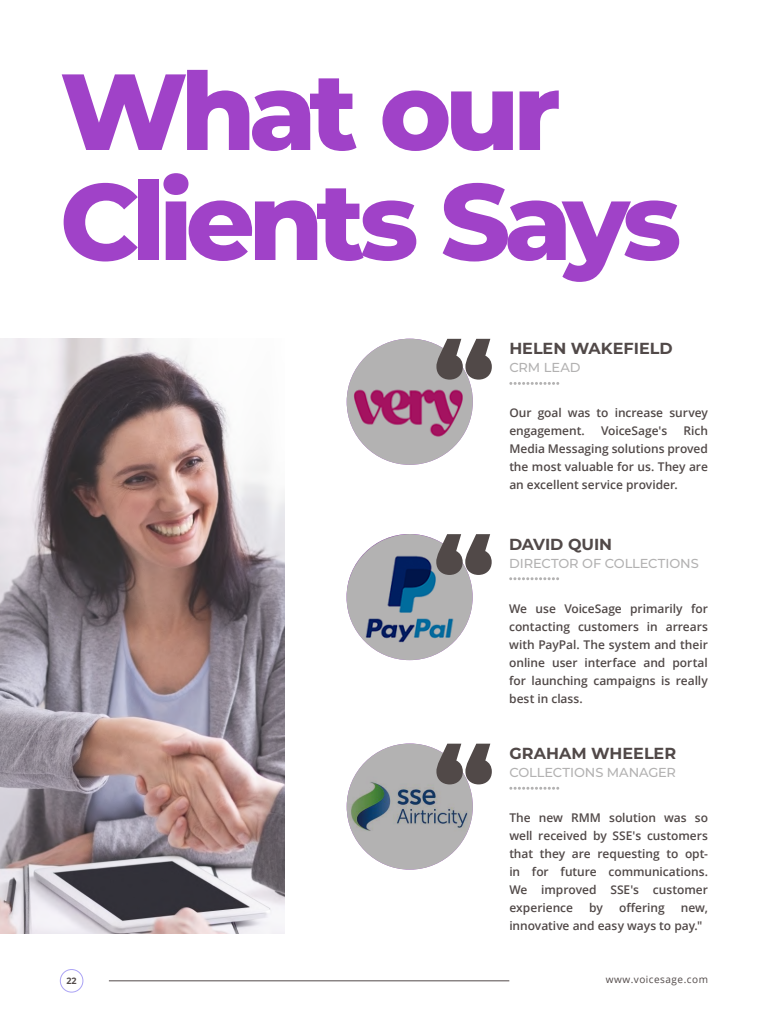
<style>
.page{position:relative;width:768px;height:1024px;background:#fff}
.page>*{position:absolute;margin:0;border:0;box-sizing:border-box;transform-origin:0 0}
.t1{font:800 108px/110px "Montserrat";letter-spacing:-.065em;color:#a042c8}
.t2{font:900 100px/195.3px "Montserrat";color:#514948}
.t3{font:700 16px "Montserrat";color:#514948}
.t4{font:500 13px "Montserrat";letter-spacing:-.005em;color:#b3b2b2}
.t5{font:600 12px/18px "Open Sans";letter-spacing:-.005em;color:#514948;text-align:justify}
.t6{font:10px "Open Sans";letter-spacing:.05em;color:#514948}
.t7{font:700 9px "Open Sans";color:#514948}
</style>
<div class="page">
<img style="left:347px;top:339px;width:126px;height:126px;border-radius:63px">
<img style="left:347px;top:534px;width:126px;height:126px;border-radius:63px">
<img style="left:347px;top:744px;width:126px;height:126px;border-radius:63px">
<img style="left:0;top:339px;width:285px;height:595px">
<svg style="left:511px;top:382px;width:48px;height:3px"></svg>
<svg style="left:511px;top:577px;width:48px;height:3px"></svg>
<svg style="left:511px;top:787px;width:48px;height:3px"></svg>
<hr style="left:109px;top:981px;width:400px;height:1px;background:#514948">
<div style="left:60px;top:969px;width:23px;height:24px;border:1px solid #aba3f5;border-radius:50%"></div>
<h1 class="t1" style="left:60px;top:51px;width:623px">What our<br>Clients Says</h1>
<h2 class="t2" style="left:434px;top:274px;width:61px">“ “</h2>
<h2 class="t2" style="left:434px;top:678px;width:61px">“</h2>
<h3 class="t3" style="left:509px;top:337px;width:165px">HELEN WAKEFIELD</h3>
<p class="t4" style="left:509px;top:358px;width:73px">CRM LEAD</p>
<p class="t5" style="left:509px;top:404px;width:200px">Our goal was to increase survey engagement.</p>
<p class="t5" style="left:509px;top:422px;width:200px;text-indent:174px">Rich Media Messaging solutions proved the most valuable for us. They are an excellent service provider.</p>
<p class="t5" style="left:601px;top:422px;width:68px">VoiceSage's</p>
<h3 class="t3" style="left:509px;top:532px;width:105px">DAVID QUIN</h3>
<p class="t4" style="left:509px;top:554px;width:191px">DIRECTOR OF COLLECTIONS</p>
<p class="t5" style="left:509px;top:599px;width:200px">We use VoiceSage primarily for contacting customers in arrears with PayPal. The system and their online user interface and portal for launching campaigns is really best in class.</p>
<h3 class="t3" style="left:509px;top:742px;width:168px">GRAHAM WHEELER</h3>
<p class="t4" style="left:509px;top:763px;width:168px">COLLECTIONS MANAGER</p>
<p class="t5" style="left:509px;top:809px;width:200px">The new RMM solution was so well received by SSE's customers that they are requesting to opt&shy;in for future communications.<br>We improved SSE's customer experience</p>
<p class="t5" style="left:589px;top:899px;width:15px">by</p>
<p class="t5" style="left:619px;top:899px;width:47px">offering</p>
<p class="t5" style="left:509px;top:899px;width:200px;text-indent:171px">new, innovative and easy ways to pay."</p>
<p class="t7" style="left:66px;top:974px;width:12px">22</p>
<p class="t6" style="left:606px;top:973px;width:104px">www.voicesage.com</p>
</div>
